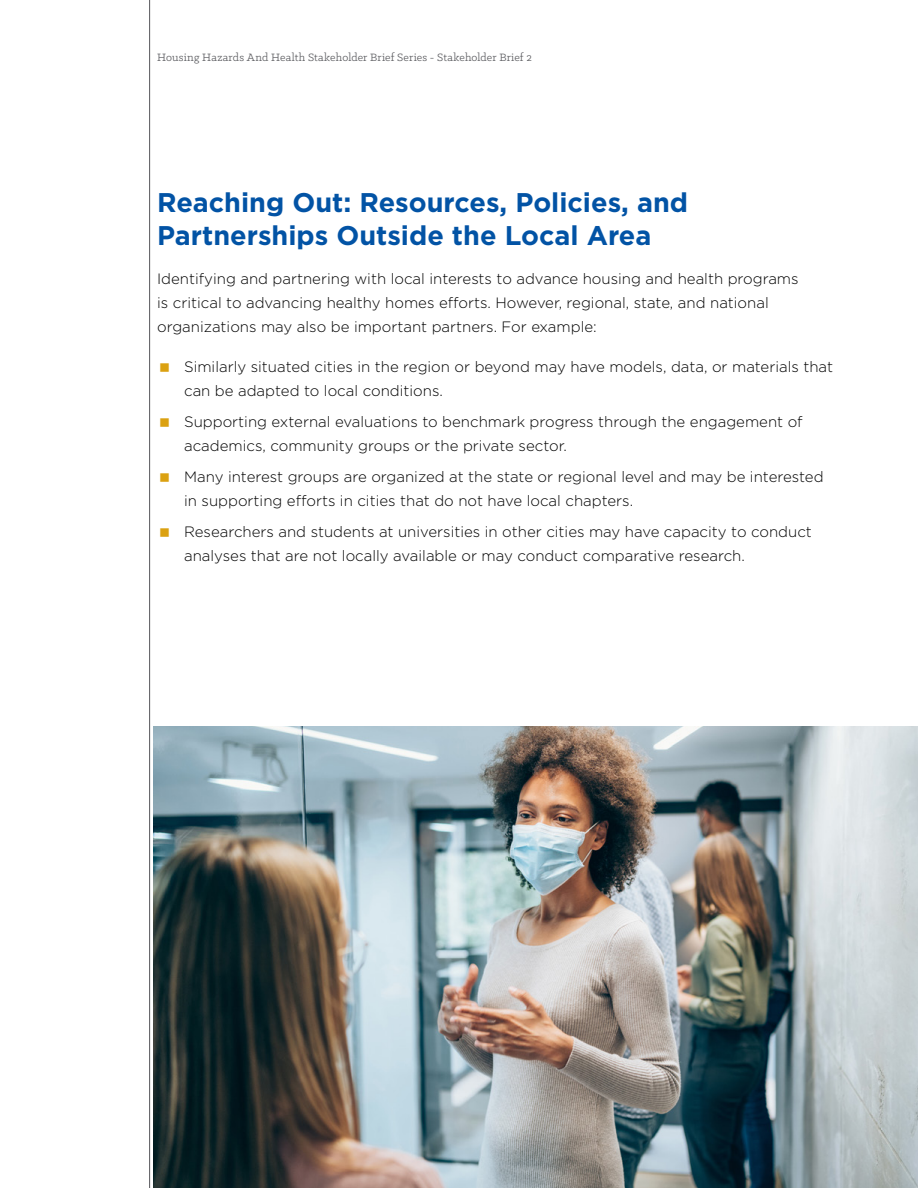
<style>
.page{position:relative;width:918px;height:1188px;background:#fff}
.page>*{position:absolute;margin:0;border:0;box-sizing:border-box;transform-origin:0 0}
.t1{font:700 27px/33px "Gotham";color:#0253a5}
.t2{font:300 15px/24px "Gotham";color:#000}
.t3{font:12px "Klinic Slab";letter-spacing:.01em;color:#55565a}
</style>
<div class="page">
<hr style="left:149px;top:0;width:1px;height:1188px;background:#55565a">
<img style="left:153px;top:726px;width:765px;height:462px">
<p class="t3" style="left:157px;top:50px;width:376px">Housing Hazards And Health Stakeholder Brief Series - Stakeholder Brief 2</p>
<h1 class="t1" style="left:157px;top:186px;width:532px">Reaching Out: Resources, Policies, and<br>Partnerships Outside the Local Area</h1>
<p class="t2" style="left:157px;top:266px;width:643px">Identifying and partnering with local interests to advance housing and health programs is critical to advancing healthy homes efforts. However, regional, state, and national organizations may also be important partners. For example:</p>
<p class="t2" style="left:184px;top:355px;width:651px">Similarly situated cities in the region or beyond may have models, data, or materials that can be adapted to local conditions.</p>
<p class="t2" style="left:184px;top:409px;width:620px">Supporting external evaluations to benchmark progress through the engagement of academics, community groups or the private sector.</p>
<p class="t2" style="left:184px;top:464px;width:641px">Many interest groups are organized at the state or regional level and may be interested in supporting efforts in cities that do not have local chapters.</p>
<p class="t2" style="left:184px;top:519px;width:629px">Researchers and students at universities in other cities may have capacity to conduct analyses that are not locally available or may conduct comparative research.</p>
</div>
